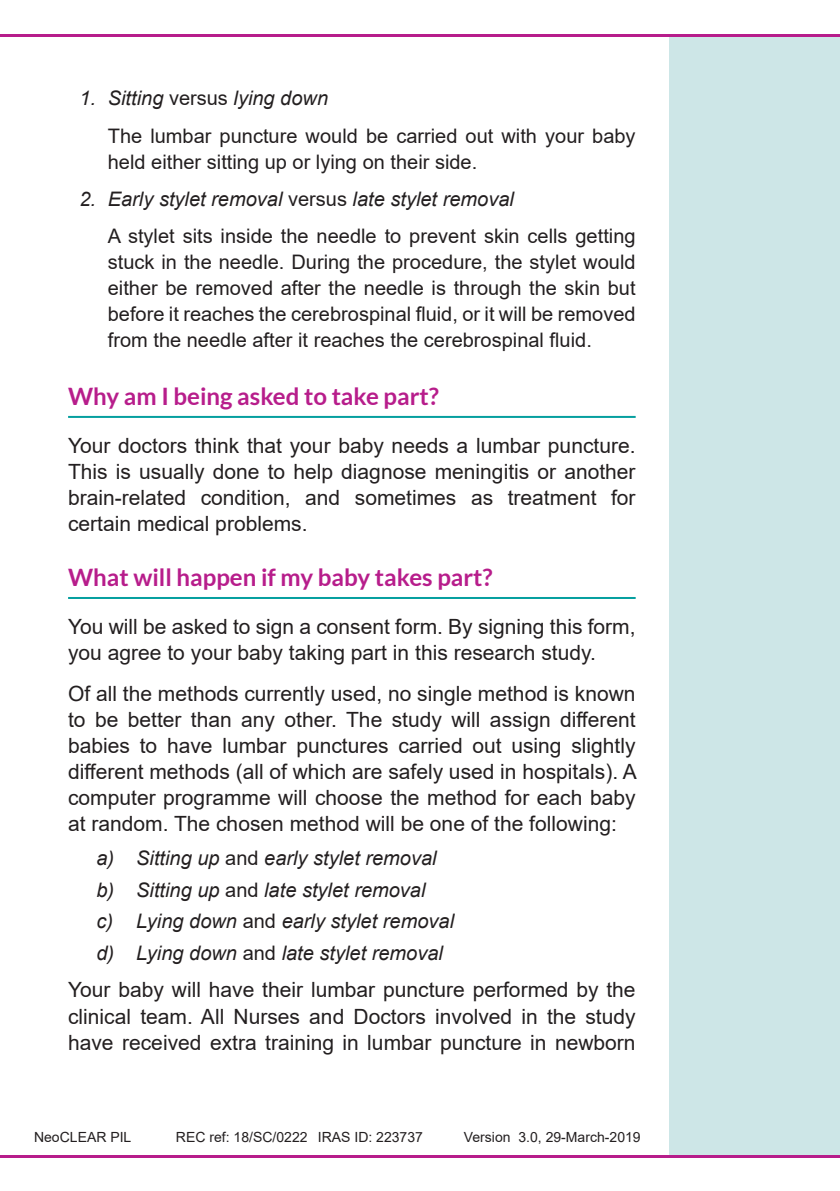
<style>
.page{position:relative;width:840px;height:1191px;background:#fff}
.page>*{position:absolute;margin:0;border:0;box-sizing:border-box;transform-origin:0 0}
.t1{font:700 24px "Lato";color:#b71d8b}
.t2{font:21px/26px "Arial";color:#231f20;text-align:justify}
.t3{font:20px/26px "Arial";color:#231f20}
.t4{font:italic 20px/31.6px "Arial";color:#231f20}
.t5{font:14px "Arial";color:#231f20}
.s1{font-style:italic}
.s2{font-style:normal}
</style>
<div class="page">
<div style="left:669px;top:34px;width:170px;height:1123px;background:#cde6e7"></div>
<hr style="left:0;top:34px;width:839px;height:3px;background:#b71d8b">
<hr style="left:0;top:1155px;width:839px;height:3px;background:#b71d8b">
<hr style="left:68px;top:416px;width:567px;height:2px;background:#059f9f">
<hr style="left:68px;top:597px;width:567px;height:2px;background:#059f9f">
<p class="t3" style="left:108px;top:79px;width:529px;line-height:37.4px;text-indent:-28px"><span class="s1">1. Sitting</span> versus <span class="s1">lying down<br></span>The lumbar puncture would be carried out with your baby</p>
<p class="t3" style="left:108px;top:148px;width:371px">held either sitting up or lying on their side.</p>
<p class="t3" style="left:108px;top:180px;width:529px;line-height:37.4px;text-indent:-28px"><span class="s1">2. Early stylet removal</span> versus <span class="s1">late stylet removal<br></span>A stylet sits inside the needle to prevent skin cells getting</p>
<p class="t3" style="left:108px;top:249px;width:529px;text-align:justify">stuck in the needle. During the procedure, the stylet would either be removed after the needle is through the skin but before it reaches the cerebrospinal fluid, or it will be removed from the needle after it reaches the cerebrospinal fluid.</p>
<p class="t1" style="left:68px;top:382px;width:372px">Why am I being asked to take part?</p>
<p class="t2" style="left:68px;top:433px;width:568px">Your doctors think that your baby needs a lumbar puncture.<br>This is usually done to help diagnose meningitis or another brain-related condition, and sometimes as treatment for certain medical problems.</p>
<p class="t1" style="left:68px;top:563px;width:426px">What will happen if my baby takes part?</p>
<p class="t2" style="left:68px;top:614px;width:568px">You will be asked to sign a consent form. By signing this form, you agree to your baby taking part in this research study.</p>
<p class="t2" style="left:68px;top:680px;width:570px">Of all the methods currently used, no single method is known to be better than any other. The study will assign different babies to have lumbar punctures carried out using slightly different methods (all of which are safely used in hospitals). A computer programme will choose the method for each baby at random. The chosen method will be one of the following:</p>
<p class="t4" style="left:96px;top:842px;width:359px">a) Sitting up <span class="s2">and</span> early stylet removal b) Sitting up <span class="s2">and</span> late stylet removal<br>c) Lying down <span class="s2">and</span> early stylet removal d) Lying down <span class="s2">and</span> late stylet removal</p>
<p class="t2" style="left:68px;top:977px;width:568px">Your baby will have their lumbar puncture performed by the clinical team. All Nurses and Doctors involved in the study have received extra training in lumbar puncture in newborn</p>
<p class="t5" style="left:34px;top:1127px;width:99px">NeoCLEAR PIL</p>
<p class="t5" style="left:176px;top:1127px;width:248px">REC ref: 18/SC/0222 IRAS ID: 223737</p>
<p class="t5" style="left:463px;top:1127px;width:178px">Version 3.0, 29-March-2019</p>
</div>
